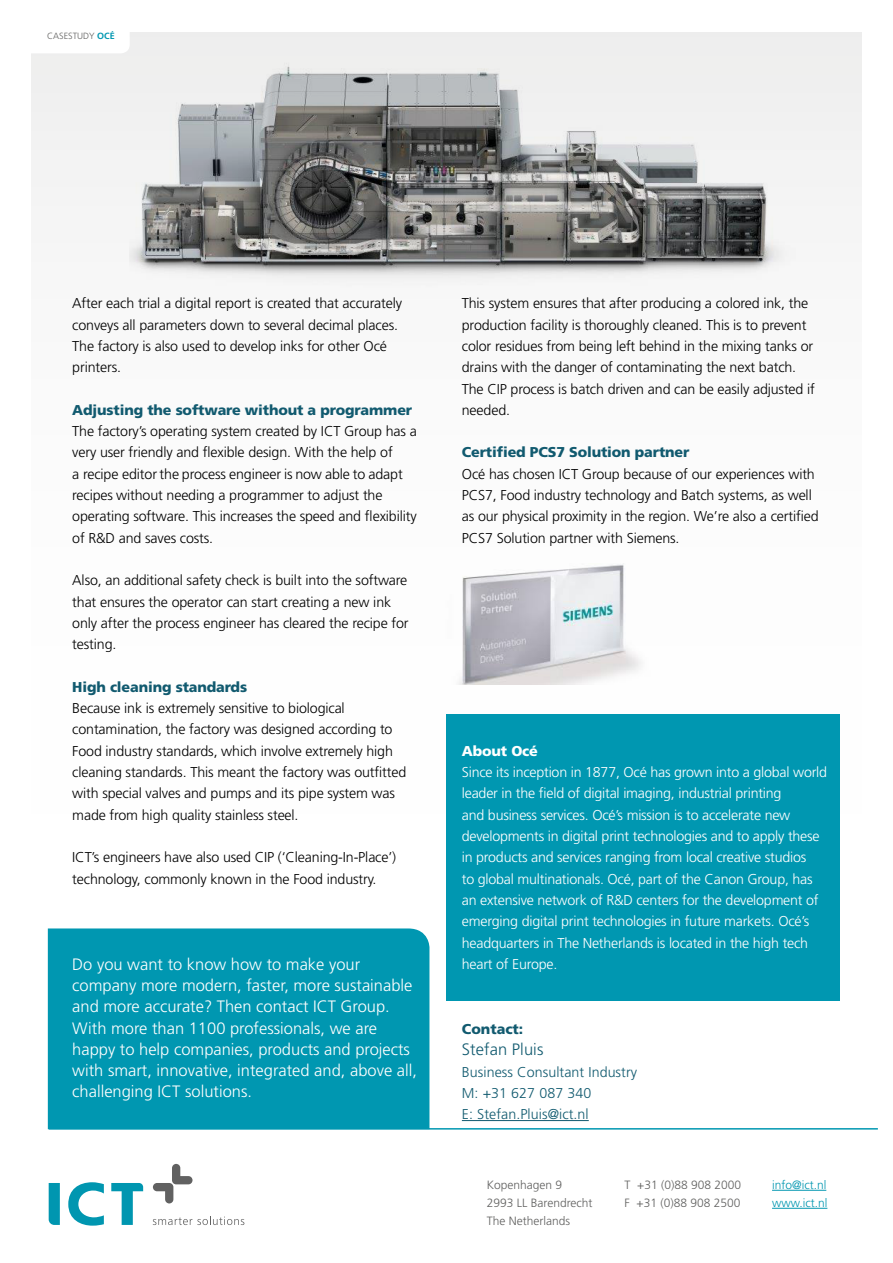
<style>
.page{position:relative;width:893px;height:1263px;background:#fff}
.page>*{position:absolute;margin:0;border:0;box-sizing:border-box;transform-origin:0 0}
.t1{font:300 16.5px/21.3px "Frutiger LT Std";color:#fff}
.t2{font:300 16.5px "Frutiger LT Std";letter-spacing:.005em;color:#115a6f}
.t3{font:300 14.25px/21.3px "Frutiger LT Std";letter-spacing:-.01em;color:#000}
.t4{font:300 14.25px/21.3px "Frutiger LT Std";letter-spacing:-.015em;color:#fff}
.t5{font:900 14.25px "Frutiger LT Std";letter-spacing:-.01em;color:#115a6f}
.t6{font:300 14.25px/21.3px "Frutiger LT Std";letter-spacing:.005em;color:#115a6f}
.t7{font:900 14.25px "Frutiger LT Std";letter-spacing:-.01em;color:#fff}
.t8{font:300 12px/18px "Frutiger LT Std";color:#616160}
.t9{font:300 12px/18px "Frutiger LT Std";color:#0096b0}
.t10{font:300 9px "Frutiger LT Std";color:#616160}
.s1{font-weight:700;color:#0097b1}
</style>
<div class="page">
<svg style="left:125px;top:47px;width:5px;height:6px"></svg>
<svg style="left:153px;top:1164px;width:40px;height:39px"></svg>
<svg style="left:68px;top:1182px;width:36px;height:44px"></svg>
<svg style="left:49px;top:1183px;width:11px;height:42px"></svg>
<svg style="left:111px;top:1183px;width:32px;height:42px"></svg>
<svg style="left:153px;top:1216px;width:91px;height:9px"></svg>
<div style="left:48px;top:928px;width:381px;height:201px;background:#0097b1"></div>
<hr style="left:772px;top:1190px;width:54px;height:1px;background:#0096b0">
<hr style="left:772px;top:1208px;width:55px;height:1px;background:#0096b0">
<hr style="left:49px;top:1128px;width:829px;height:1px;background:#0097b1">
<div style="left:446px;top:714px;width:394px;height:287px;background:#0097b1"></div>
<img style="left:459px;top:564px;width:182px;height:121px">
<img style="left:130px;top:46px;width:665px;height:240px">
<hr style="left:462px;top:1120px;width:127px;height:1px;background:#115a6f">
<p class="t10" style="left:47px;top:31px;width:69px">CASESTUDY <span class="s1">OCÉ</span></p>
<p class="t3" style="left:72px;top:293px;width:331px">After each trial a digital report is created that accurately conveys all parameters down to several decimal places.<br>The factory is also used to develop inks for other Océ printers.</p>
<p class="t5" style="left:72px;top:401px;width:341px">Adjusting the software without a programmer</p>
<p class="t3" style="left:72px;top:421px;width:346px">The factory’s operating system created by ICT Group has a very user friendly and flexible design. With the help of<br>a recipe editor the process engineer is now able to adapt recipes without needing a programmer to adjust the operating software. This increases the speed and flexibility of R&amp;D and saves costs.</p>
<p class="t3" style="left:72px;top:570px;width:338px">Also, an additional safety check is built into the software that ensures the operator can start creating a new ink only after the process engineer has cleared the recipe for testing.</p>
<p class="t5" style="left:72px;top:678px;width:176px">High cleaning standards</p>
<p class="t3" style="left:72px;top:698px;width:336px">Because ink is extremely sensitive to biological contamination, the factory was designed according to Food industry standards, which involve extremely high cleaning standards. This meant the factory was outfitted with special valves and pumps and its pipe system was made from high quality stainless steel.</p>
<p class="t3" style="left:72px;top:847px;width:325px">ICT’s engineers have also used CIP (‘Cleaning-In-Place’) technology, commonly known in the Food industry.</p>
<p class="t1" style="left:72px;top:953px;width:346px">Do you want to know how to make your company more modern, faster, more sustainable and more accurate? Then contact ICT Group.<br>With more than 1100 professionals, we are happy to help companies, products and projects with smart, innovative, integrated and, above all, challenging ICT solutions.</p>
<p class="t3" style="left:462px;top:293px;width:355px">This system ensures that after producing a colored ink, the production facility is thoroughly cleaned. This is to prevent color residues from being left behind in the mixing tanks or drains with the danger of contaminating the next batch.<br>The CIP process is batch driven and can be easily adjusted if needed.</p>
<p class="t5" style="left:462px;top:444px;width:229px">Certified PCS7 Solution partner</p>
<p class="t3" style="left:462px;top:463px;width:358px">Océ has chosen ICT Group because of our experiences with PCS7, Food industry technology and Batch systems, as well as our physical proximity in the region. We’re also a certified PCS7 Solution partner with Siemens.</p>
<p class="t7" style="left:462px;top:742px;width:78px">About Océ</p>
<p class="t4" style="left:462px;top:762px;width:367px">Since its inception in 1877, Océ has grown into a global world leader in the field of digital imaging, industrial printing<br>and business services. Océ’s mission is to accelerate new developments in digital print technologies and to apply these in products and services ranging from local creative studios<br>to global multinationals. Océ, part of the Canon Group, has an extensive network of R&amp;D centers for the development of emerging digital print technologies in future markets. Océ’s headquarters in The Netherlands is located in the high tech heart of Europe.</p>
<p class="t5" style="left:462px;top:1020px;width:63px">Contact:</p>
<p class="t2" style="left:462px;top:1040px;width:83px">Stefan Pluis</p>
<p class="t6" style="left:462px;top:1061px;width:177px">Business Consultant Industry<br>M: +31 627 087 340<br>E: Stefan.Pluis@ict.nl</p>
<p class="t8" style="left:487px;top:1176px;width:107px">Kopenhagen 9<br>2993 LL Barendrecht<br>The Netherlands</p>
<p class="t8" style="left:625px;top:1176px;width:118px">T +31 (0)88 908 2000<br>F +31 (0)88 908 2500</p>
<p class="t9" style="left:772px;top:1176px;width:57px">info@ict.nl www.ict.nl</p>
</div>
